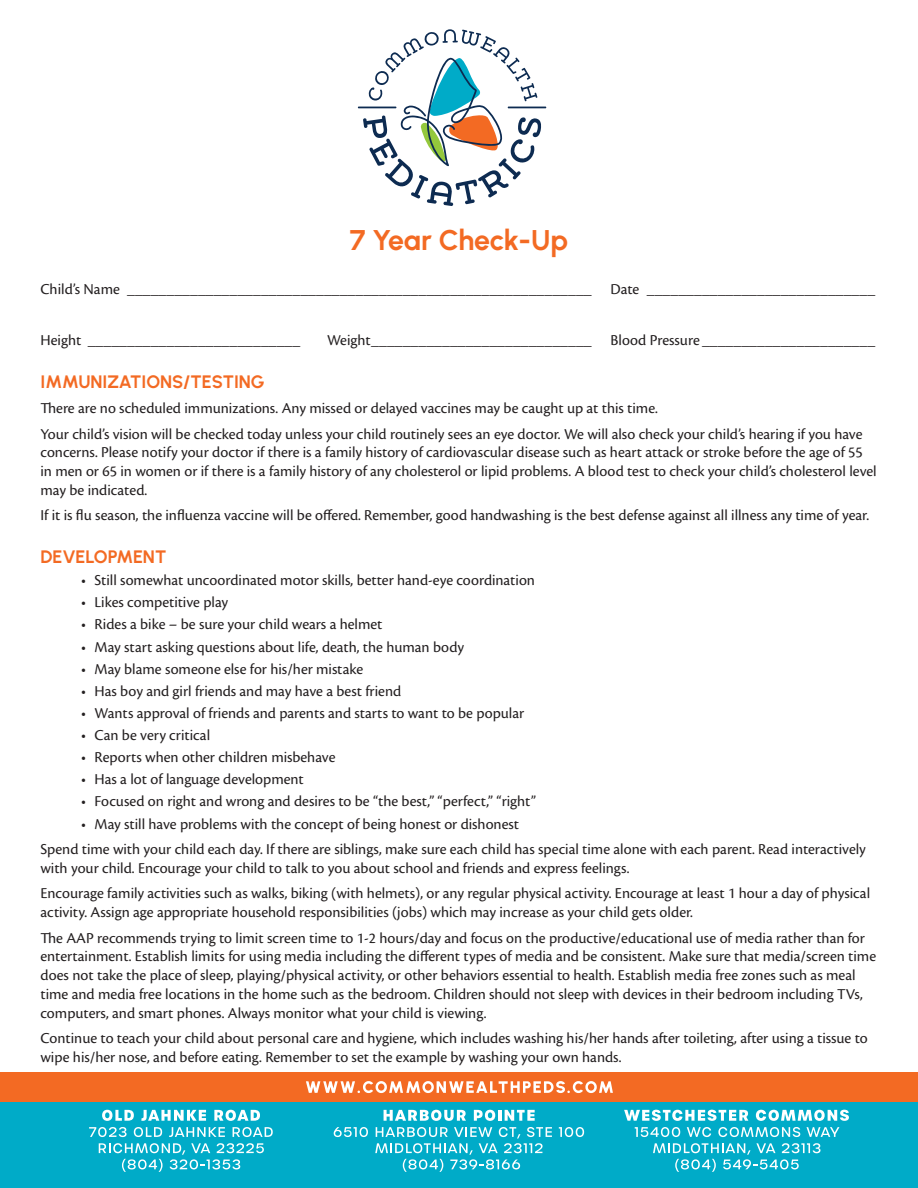
<style>
.page{position:relative;width:918px;height:1188px;background:#fff}
.page>*{position:absolute;margin:0;border:0;box-sizing:border-box;transform-origin:0 0}
.t1{font:700 28.5px "Urbanist";letter-spacing:-.01em;color:#f36a23}
.t2{font:700 18px "Urbanist";color:#f36a23}
.t3{font:15.75px/18.8px "Cronos Pro";color:#231f20}
</style>
<div class="page">
<hr style="left:358px;top:107px;width:38px;height:1px;background:#0d2b51">
<hr style="left:508px;top:107px;width:38px;height:1px;background:#0d2b51">
<svg style="left:363px;top:29px;width:178px;height:177px"></svg>
<div style="left:0;top:1072px;width:918px;height:116px;background:#f36a23"></div>
<div style="left:0;top:1102px;width:918px;height:86px;background:#00abc8"></div>
<svg style="left:102px;top:1110px;width:32px;height:11px"></svg>
<svg style="left:141px;top:1110px;width:65px;height:11px"></svg>
<svg style="left:214px;top:1110px;width:46px;height:11px"></svg>
<svg style="left:89px;top:1127px;width:38px;height:10px"></svg>
<svg style="left:134px;top:1127px;width:28px;height:10px"></svg>
<svg style="left:169px;top:1127px;width:56px;height:10px"></svg>
<svg style="left:233px;top:1127px;width:40px;height:10px"></svg>
<svg style="left:99px;top:1143px;width:165px;height:29px"></svg>
<svg style="left:384px;top:1110px;width:82px;height:11px"></svg>
<svg style="left:474px;top:1110px;width:61px;height:11px"></svg>
<svg style="left:334px;top:1127px;width:34px;height:10px"></svg>
<svg style="left:559px;top:1127px;width:25px;height:10px"></svg>
<svg style="left:375px;top:1127px;width:177px;height:45px"></svg>
<svg style="left:624px;top:1110px;width:124px;height:11px"></svg>
<svg style="left:756px;top:1110px;width:93px;height:11px"></svg>
<svg style="left:635px;top:1127px;width:45px;height:10px"></svg>
<svg style="left:687px;top:1127px;width:24px;height:10px"></svg>
<svg style="left:718px;top:1127px;width:82px;height:10px"></svg>
<svg style="left:807px;top:1127px;width:32px;height:10px"></svg>
<svg style="left:653px;top:1143px;width:168px;height:29px"></svg>
<svg style="left:306px;top:1081px;width:307px;height:12px"></svg>
<h1 class="t1" style="left:350px;top:221px;width:220px">7 Year Check-Up</h1>
<p class="t3" style="left:40px;top:280px;width:836px">Child’s Name ___________________________________________________________ Date _____________________________</p>
<p class="t3" style="left:41px;top:331px;width:261px">Height ___________________________</p>
<p class="t3" style="left:327px;top:331px;width:550px">Weight____________________________ Blood Pressure ______________________</p>
<p class="t2" style="left:40px;top:369px;width:226px">IMMUNIZATIONS/TESTING</p>
<p class="t3" style="left:40px;top:395px;width:824px;line-height:25.5px">There are no scheduled immunizations. Any missed or delayed vaccines may be caught up at this time.<br>Your child’s vision will be checked today unless your child routinely sees an eye doctor. We will also check your child’s hearing if you have</p>
<p class="t3" style="left:40px;top:443px;width:838px">concerns. Please notify your doctor if there is a family history of cardiovascular disease such as heart attack or stroke before the age of 55 in men or 65 in women or if there is a family history of any cholesterol or lipid problems. A blood test to check your child’s cholesterol level may be indicated.</p>
<p class="t3" style="left:40px;top:506px;width:830px">If it is flu season, the influenza vaccine will be offered. Remember, good handwashing is the best defense against all illness any time of year.</p>
<p class="t2" style="left:40px;top:545px;width:127px">DEVELOPMENT</p>
<p class="t3" style="left:81px;top:571px;width:456px">• Still somewhat uncoordinated motor skills, better hand-eye coordination</p>
<p class="t3" style="left:81px;top:593px;width:149px">• Likes competitive play</p>
<p class="t3" style="left:81px;top:615px;width:303px">• Rides a bike – be sure your child wears a helmet</p>
<p class="t3" style="left:81px;top:637px;width:385px">• May start asking questions about life, death, the human body</p>
<p class="t3" style="left:81px;top:659px;width:284px">• May blame someone else for his/her mistake</p>
<p class="t3" style="left:81px;top:682px;width:322px">• Has boy and girl friends and may have a best friend</p>
<p class="t3" style="left:81px;top:704px;width:445px">• Wants approval of friends and parents and starts to want to be popular</p>
<p class="t3" style="left:81px;top:726px;width:131px">• Can be very critical</p>
<p class="t3" style="left:81px;top:748px;width:256px">• Reports when other children misbehave</p>
<p class="t3" style="left:81px;top:770px;width:224px">• Has a lot of language development</p>
<p class="t3" style="left:81px;top:792px;width:457px">• Focused on right and wrong and desires to be “the best,” “perfect,” “right”</p>
<p class="t3" style="left:40px;top:811px;width:827px;line-height:25.5px;text-indent:41px">• May still have problems with the concept of being honest or dishonest<br>Spend time with your child each day. If there are siblings, make sure each child has special time alone with each parent. Read interactively</p>
<p class="t3" style="left:40px;top:855px;width:831px;line-height:25.5px">with your child. Encourage your child to talk to you about school and friends and express feelings.<br>Encourage family activities such as walks, biking (with helmets), or any regular physical activity. Encourage at least 1 hour a day of physical</p>
<p class="t3" style="left:40px;top:899px;width:826px;line-height:25.5px">activity. Assign age appropriate household responsibilities (jobs) which may increase as your child gets older.<br>The AAP recommends trying to limit screen time to 1-2 hours/day and focus on the productive/educational use of media rather than for</p>
<p class="t3" style="left:40px;top:947px;width:837px">entertainment. Establish limits for using media including the different types of media and be consistent. Make sure that media/screen time does not take the place of sleep, playing/physical activity, or other behaviors essential to health. Establish media free zones such as meal time and media free locations in the home such as the bedroom. Children should not sleep with devices in their bedroom including TVs, computers, and smart phones. Always monitor what your child is viewing.</p>
<p class="t3" style="left:40px;top:1029px;width:829px">Continue to teach your child about personal care and hygiene, which includes washing his/her hands after toileting, after using a tissue to wipe his/her nose, and before eating. Remember to set the example by washing your own hands.</p>
</div>
